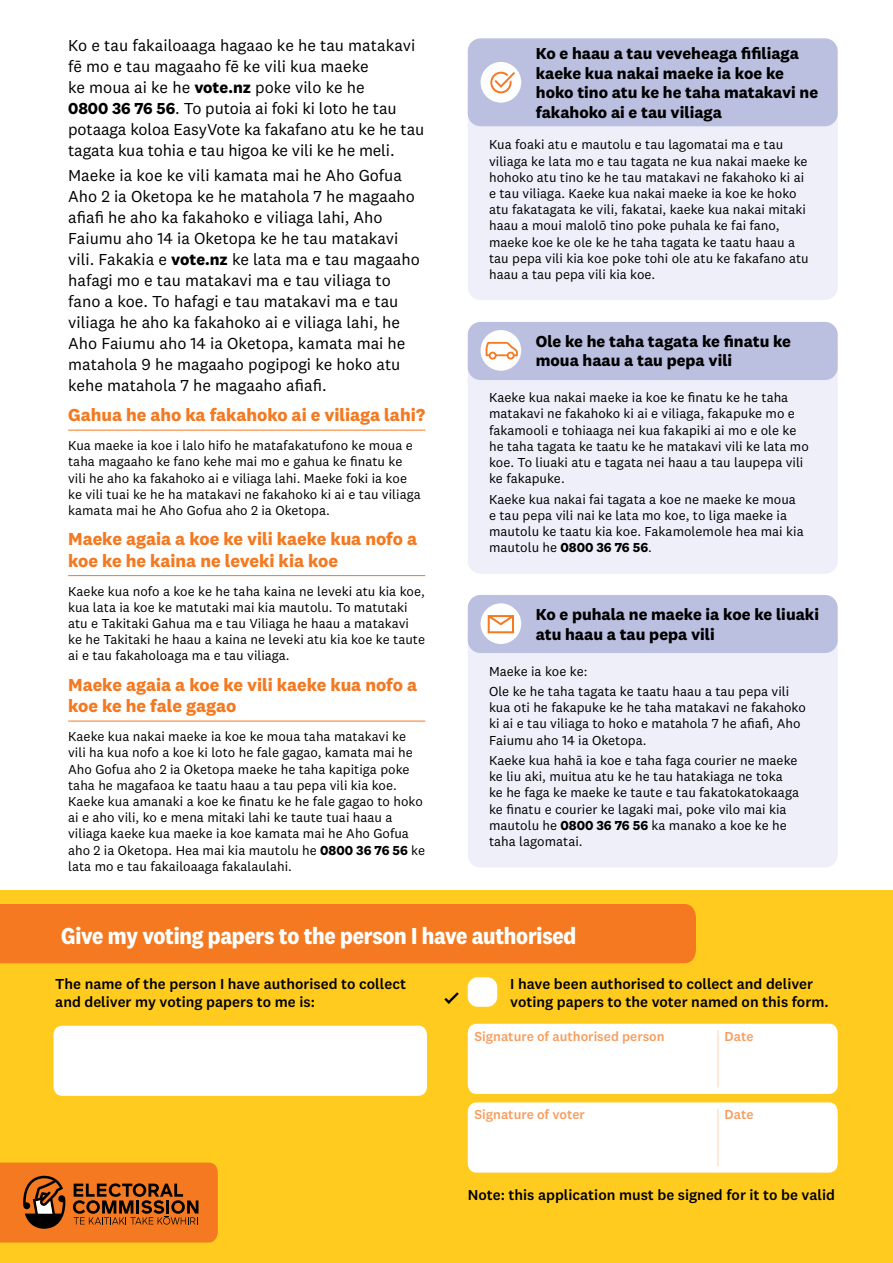
<style>
.page{position:relative;width:893px;height:1263px;background:#fff}
.page>*{position:absolute;margin:0;border:0;box-sizing:border-box;transform-origin:0 0}
.t1{font:700 24px "National 2 Narrow";letter-spacing:-.01em;color:#fff}
.t2{font:700 18px/21.6px "National 2";color:#f47920}
.t3{font:16.5px/21px "National 2";color:#000}
.t4{font:700 16.5px/19.5px "National 2";color:#000}
.t5{font:500 15px/18px "National 2";color:#000}
.t6{font:13.5px/16.2px "National 2";color:#000}
.t7{font:500 13.5px "National 2";color:#f89d5d}
.s1{font-weight:700}
</style>
<div class="page">
<div style="left:0;top:890px;width:893px;height:373px;background:#ffcb1f"></div>
<div style="left:0;top:904px;width:696px;height:59px;background:#f47920"></div>
<svg style="left:0;top:1162px;width:218px;height:80px;background:#cd671c"></svg>
<svg style="left:444px;top:992px;width:15px;height:12px"></svg>
<div style="left:468px;top:117px;width:370px;height:183px;background:#eeeff8"></div>
<div style="left:468px;top:38px;width:370px;height:88px;background:#bbc0e1;border-radius:13px"></div>
<div style="left:468px;top:371px;width:370px;height:203px;background:#eeeff8"></div>
<div style="left:468px;top:322px;width:370px;height:58px;background:#bbc0e1;border-radius:13px"></div>
<div style="left:468px;top:644px;width:370px;height:223px;background:#eeeff8"></div>
<div style="left:468px;top:595px;width:370px;height:58px;background:#bbc0e1;border-radius:13px"></div>
<hr style="left:68px;top:430px;width:357px;height:1px;background:#f47920">
<hr style="left:68px;top:575px;width:357px;height:1px;background:#f47920">
<hr style="left:68px;top:721px;width:357px;height:1px;background:#f47920">
<div style="left:481px;top:62px;width:40px;height:41px;background:#fff;border-radius:50%"></div>
<svg style="left:490px;top:72px;width:25px;height:21px"></svg>
<div style="left:481px;top:330px;width:40px;height:41px;background:#fff;border-radius:50%"></div>
<svg style="left:486px;top:342px;width:32px;height:18px"></svg>
<div style="left:481px;top:603px;width:40px;height:41px;background:#fff;border-radius:50%"></div>
<svg style="left:488px;top:615px;width:26px;height:18px"></svg>
<div style="left:53px;top:1026px;width:374px;height:70px;background:#fff;border-radius:9px"></div>
<div style="left:468px;top:977px;width:29px;height:30px;background:#fff;border-radius:10px"></div>
<div style="left:468px;top:1024px;width:370px;height:70px;background:#fff;border-radius:9px"></div>
<hr style="left:718px;top:1030px;width:1px;height:57px;background:#fdd2b0">
<div style="left:468px;top:1102px;width:370px;height:70px;background:#fff;border-radius:9px"></div>
<hr style="left:718px;top:1109px;width:1px;height:57px;background:#fdd2b0">
<p class="t3" style="left:68px;top:35px;width:358px">Ko e tau fakailoaaga hagaao ke he tau matakavi fē mo e tau magaaho fē ke vili kua maeke<br>ke moua ai ke he <span class="s1">vote.nz</span> poke vilo ke he<br><span class="s1">0800 36 76 56</span>. To putoia ai foki ki loto he tau potaaga koloa EasyVote ka fakafano atu ke he tau tagata kua tohia e tau higoa ke vili ke he meli.</p>
<p class="t3" style="left:68px;top:165px;width:353px">Maeke ia koe ke vili kamata mai he Aho Gofua Aho 2 ia Oketopa ke he matahola 7 he magaaho afiafi he aho ka fakahoko e viliaga lahi, Aho Faiumu aho 14 ia Oketopa ke he tau matakavi vili. Fakakia e <span class="s1">vote.nz</span> ke lata ma e tau magaaho hafagi mo e tau matakavi ma e tau viliaga to fano a koe. To hafagi e tau matakavi ma e tau viliaga he aho ka fakahoko ai e viliaga lahi, he Aho Faiumu aho 14 ia Oketopa, kamata mai he matahola 9 he magaaho pogipogi ke hoko atu kehe matahola 7 he magaaho afiafi.</p>
<h2 class="t2" style="left:68px;top:404px;width:359px">Gahua he aho ka fakahoko ai e viliaga lahi?</h2>
<p class="t6" style="left:68px;top:437px;width:354px">Kua maeke ia koe i lalo hifo he matafakatufono ke moua e taha magaaho ke fano kehe mai mo e gahua ke finatu ke vili he aho ka fakahoko ai e viliaga lahi. Maeke foki ia koe ke vili tuai ke he ha matakavi ne fakahoko ki ai e tau viliaga kamata mai he Aho Gofua aho 2 ia Oketopa.</p>
<h2 class="t2" style="left:68px;top:528px;width:351px">Maeke agaia a koe ke vili kaeke kua nofo a koe ke he kaina ne leveki kia koe</h2>
<p class="t6" style="left:68px;top:583px;width:358px">Kaeke kua nofo a koe ke he taha kaina ne leveki atu kia koe, kua lata ia koe ke matutaki mai kia mautolu. To matutaki atu e Takitaki Gahua ma e tau Viliaga he haau a matakavi ke he Takitaki he haau a kaina ne leveki atu kia koe ke taute ai e tau fakaholoaga ma e tau viliaga.</p>
<h2 class="t2" style="left:68px;top:673px;width:351px">Maeke agaia a koe ke vili kaeke kua nofo a koe ke he fale gagao</h2>
<p class="t6" style="left:68px;top:728px;width:358px">Kaeke kua nakai maeke ia koe ke moua taha matakavi ke vili ha kua nofo a koe ki loto he fale gagao, kamata mai he Aho Gofua aho 2 ia Oketopa maeke he taha kapitiga poke taha he magafaoa ke taatu haau a tau pepa vili kia koe.<br>Kaeke kua amanaki a koe ke finatu ke he fale gagao to hoko ai e aho vili, ko e mena mitaki lahi ke taute tuai haau a viliaga kaeke kua maeke ia koe kamata mai he Aho Gofua aho 2 ia Oketopa. Hea mai kia mautolu he <span class="s1">0800 36 76 56</span> ke lata mo e tau fakailoaaga fakalaulahi.</p>
<p class="t4" style="left:536px;top:44px;width:284px">Ko e haau a tau veveheaga fifiliaga kaeke kua nakai maeke ia koe ke hoko tino atu ke he taha matakavi ne fakahoko ai e tau viliaga</p>
<p class="t6" style="left:489px;top:137px;width:321px">Kua foaki atu e mautolu e tau lagomatai ma e tau viliaga ke lata mo e tau tagata ne kua nakai maeke ke hohoko atu tino ke he tau matakavi ne fakahoko ki ai e tau viliaga. Kaeke kua nakai maeke ia koe ke hoko atu fakatagata ke vili, fakatai, kaeke kua nakai mitaki haau a moui malolō tino poke puhala ke fai fano, maeke koe ke ole ke he taha tagata ke taatu haau a tau pepa vili kia koe poke tohi ole atu ke fakafano atu haau a tau pepa vili kia koe.</p>
<p class="t4" style="left:536px;top:331px;width:257px">Ole ke he taha tagata ke finatu ke moua haau a tau pepa vili</p>
<p class="t6" style="left:489px;top:389px;width:321px">Kaeke kua nakai maeke ia koe ke finatu ke he taha matakavi ne fakahoko ki ai e viliaga, fakapuke mo e fakamooli e tohiaaga nei kua fakapiki ai mo e ole ke he taha tagata ke taatu ke he matakavi vili ke lata mo koe. To liuaki atu e tagata nei haau a tau laupepa vili ke fakapuke.</p>
<p class="t6" style="left:489px;top:491px;width:316px">Kaeke kua nakai fai tagata a koe ne maeke ke moua e tau pepa vili nai ke lata mo koe, to liga maeke ia mautolu ke taatu kia koe. Fakamolemole hea mai kia mautolu he <span class="s1">0800 36 76 56</span>.</p>
<p class="t4" style="left:536px;top:605px;width:285px">Ko e puhala ne maeke ia koe ke liuaki atu haau a tau pepa vili</p>
<p class="t6" style="left:489px;top:661px;width:302px;line-height:20.4px">Maeke ia koe ke:<br>Ole ke he taha tagata ke taatu haau a tau pepa vili</p>
<p class="t6" style="left:489px;top:699px;width:318px">kua oti he fakapuke ke he taha matakavi ne fakahoko ki ai e tau viliaga to hoko e matahola 7 he afiafi, Aho<br>Faiumu aho 14 ia Oketopa.</p>
<p class="t6" style="left:489px;top:752px;width:311px">Kaeke kua hahā ia koe e taha faga courier ne maeke ke liu aki, muitua atu ke he tau hatakiaga ne toka ke he faga ke maeke ke taute e tau fakatokatokaaga ke finatu e courier ke lagaki mai, poke vilo mai kia mautolu he <span class="s1">0800 36 76 56</span> ka manako a koe ke he taha lagomatai.</p>
<h1 class="t1" style="left:61px;top:921px;width:517px">Give my voting papers to the person I have authorised</h1>
<p class="t5" style="left:55px;top:975px;width:352px">The name of the person I have authorised to collect and deliver my voting papers to me is:</p>
<p class="t5" style="left:510px;top:974px;width:320px">I have been authorised to collect and deliver voting papers to the voter named on this form.</p>
<p class="t7" style="left:475px;top:1028px;width:192px">Signature of authorised person</p>
<p class="t7" style="left:725px;top:1028px;width:30px">Date</p>
<p class="t7" style="left:475px;top:1106px;width:112px">Signature of voter</p>
<p class="t7" style="left:725px;top:1106px;width:30px">Date</p>
<p class="t5" style="left:468px;top:1185px;width:369px">Note: this application must be signed for it to be valid</p>
</div>
